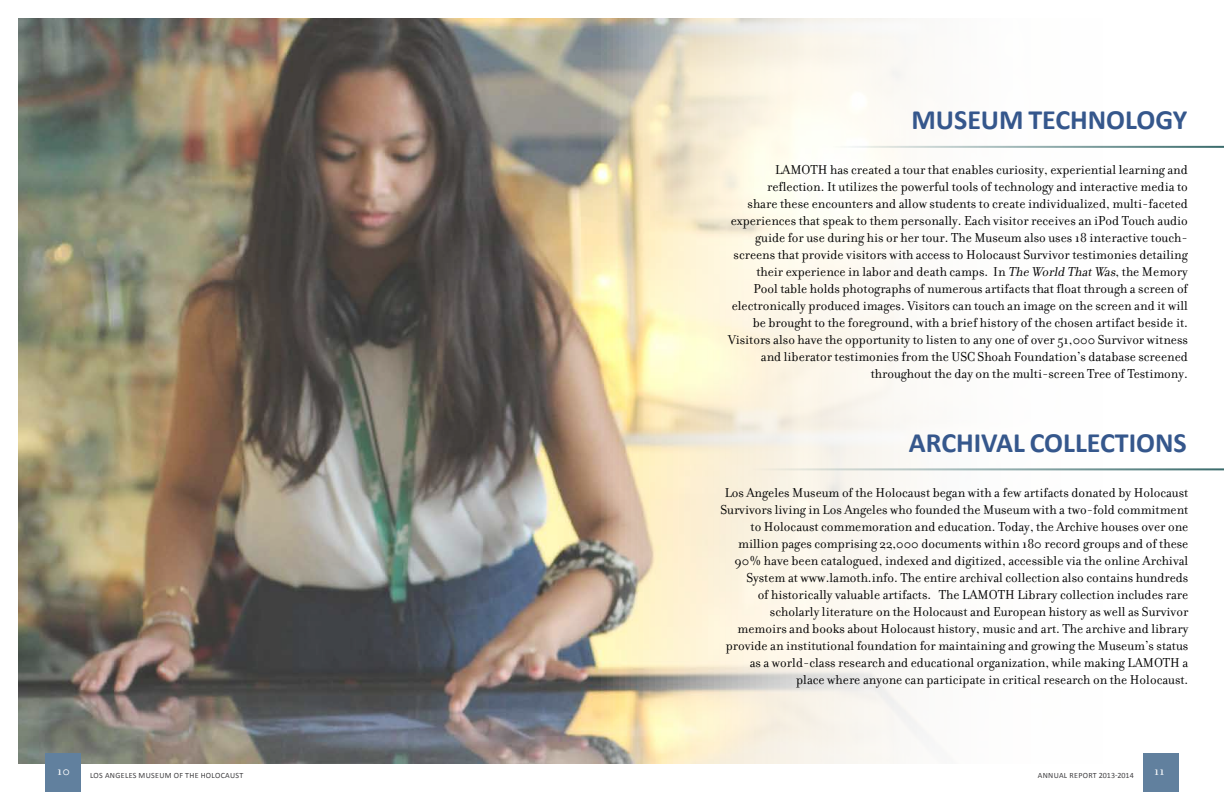
<style>
.page{position:relative;width:1224px;height:792px;background:#fff}
.page>*{position:absolute;margin:0;border:0;box-sizing:border-box;transform-origin:0 0}
.t1{font:700 28px "Calibri";color:#35578c}
.t2{font:14px/17px "Filosofia";color:#000;text-align:right}
.t3{font:14px "Filosofia";color:#fff}
.t4{font:8px "Calibri";letter-spacing:.04em;color:#414042}
.s1{font-style:italic}
</style>
<div class="page">
<img style="left:18px;top:18px;width:1206px;height:746px">
<div style="left:45px;top:753px;width:36px;height:39px;background:#61809e"></div>
<div style="left:1143px;top:753px;width:36px;height:39px;background:#61809e"></div>
<hr style="left:833px;top:146px;width:391px;height:2px;background:#366">
<hr style="left:752px;top:468px;width:472px;height:2px;background:#366">
<h1 class="t1" style="left:911px;top:101px;width:277px">MUSEUM TECH NOLOGY</h1>
<p class="t2" style="left:728px;top:162px;width:461px">LAMOTH has created a tour that enables curiosity, experiential learning and reflection. It utilizes the powerful tools of technology and interactive media to<br>share these encounters and allow students to create individualized, multi-faceted experiences that speak to them personally. Each visitor receives an iPod Touch audio guide for use during his or her tour. The Museum also uses 18 interactive touch&shy;screens that provide visitors with access to Holocaust Survivor testimonies detailing their experience in labor and death camps. In <span class="s1">The World ThatWas</span>, the Memory<br>Pool table holds photographs of numerous artifacts that float through a screen of electronically produced images. Visitors can touch an image on the screen and it will be brought to the foreground, with a brief history of the chosen artifact beside it.<br>Visitors also have the opportunity to listen to any one of over 51,000 Survivor witness and liberator testimonies from the USC Shoah Foundation’s database screened throughout the day on the multi-screen Tree of Testimony.</p>
<h1 class="t1" style="left:909px;top:425px;width:279px">ARCH IVAL COLLECTIONS</h1>
<p class="t2" style="left:720px;top:485px;width:469px">Los Angeles Museum of the Holocaust began with a few artifacts donated by Holocaust Survivors living in Los Angeles who founded the Museum with a two-fold commitment to Holocaust commemoration and education. Today, the Archive houses over one million pages comprising 22,000 documents within 180 record groups and of these 90% have been catalogued, indexed and digitized, accessible via the online Archival System at www.lamoth.info. The entire archival collection also contains hundreds<br>of historically valuable artifacts. The LAMOTH Library collection includes rare scholarly literature on the Holocaust and European history as well as Survivor memoirs and books about Holocaust history, music and art. The archive and library provide an institutional foundation for maintaining and growing the Museum’s status as a world-class research and educational organization, while making LAMOTH a place where anyone can participate in critical research on the Holocaust.</p>
<p class="t3" style="left:57px;top:763px;width:14px">10</p>
<p class="t4" style="left:90px;top:770px;width:155px">LOS ANGELES MUSEUM OF THE HOLOCAUST</p>
<p class="t4" style="left:1038px;top:770px;width:97px">ANNUAL REPORT 2013-2014</p>
<p class="t3" style="left:1154px;top:763px;width:12px">11</p>
</div>
